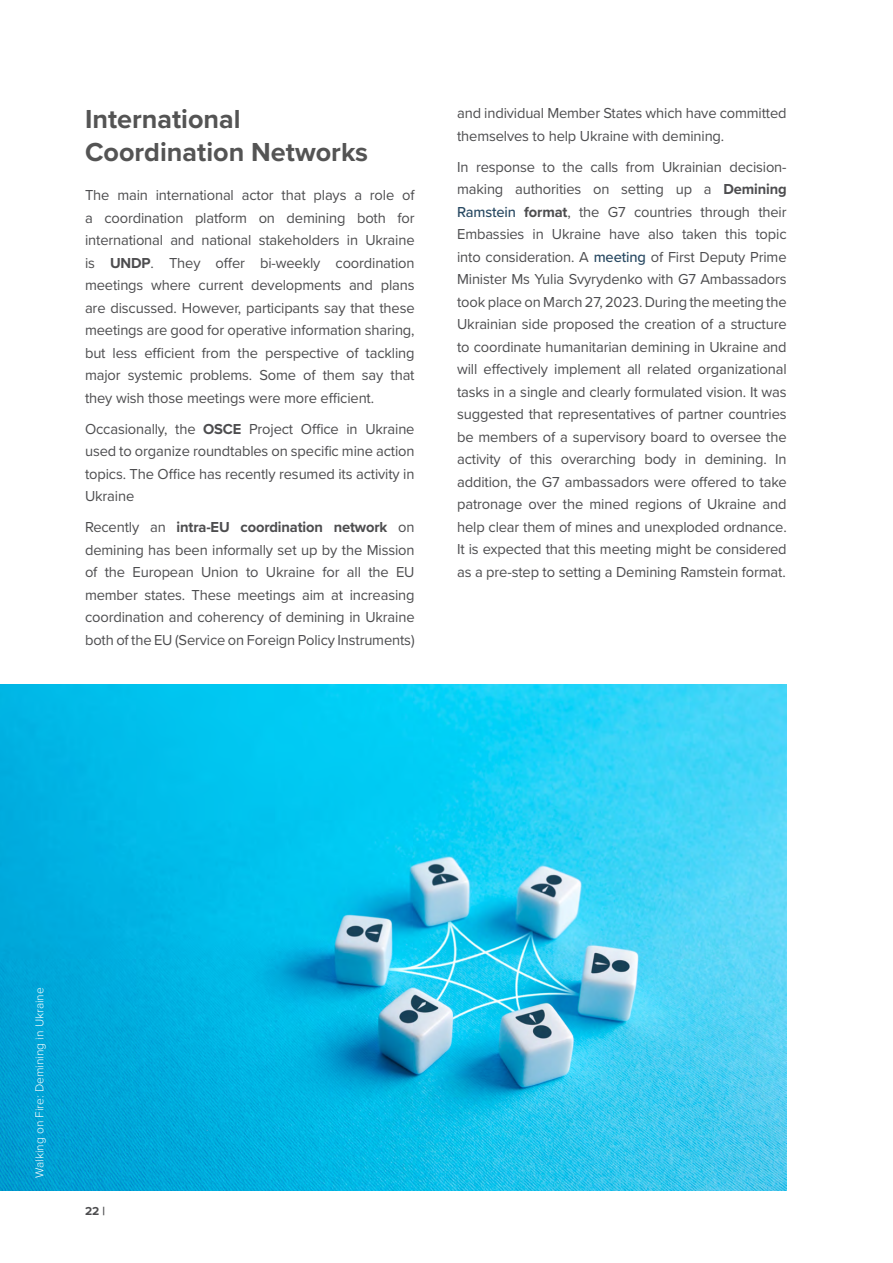
<style>
.page{position:relative;width:893px;height:1263px;background:#fff}
.page>*{position:absolute;margin:0;border:0;box-sizing:border-box;transform-origin:0 0}
.t1{font:700 27px/33px "Proxima Nova";color:#545454}
.t2{font:15px/22.5px "Proxima Nova";letter-spacing:-.01em;color:#4d4d4f;text-align:justify}
.t3{font:300 12px "Proxima Nova";color:#fff}
.t4{font:700 12px "Proxima Nova";color:#4d4d4f}
.s1{font-weight:700}
.s2{font-weight:500;color:#284962}
</style>
<div class="page">
<img style="left:0;top:684px;width:787px;height:506px">
<h1 class="t1" style="left:85px;top:102px;width:285px">International<br>Coordination Networks</h1>
<p class="t2" style="left:85px;top:183px;width:331px">The main international actor that plays a role of a coordination platform on demining both for international and national stakeholders in Ukraine is <span class="s1">UNDP</span>. They offer bi-weekly coordination meetings where current developments and plans are discussed. However, participants say that these meetings are good for operative information sharing, but less efficient from the perspective of tackling major systemic problems. Some of them say that they wish those meetings were more efficient.</p>
<p class="t2" style="left:85px;top:417px;width:331px">Occasionally, the <span class="s1">OSCE</span> Project Office in Ukraine used to organize roundtables on specific mine action topics. The Office has recently resumed its activity in Ukraine</p>
<p class="t2" style="left:85px;top:515px;width:331px">Recently an <span class="s1">intra-EU coordination network</span> on demining has been informally set up by the Mission of the European Union to Ukraine for all the EU member states. These meetings aim at increasing coordination and coherency of demining in Ukraine both of the EU (Service on Foreign Policy Instruments)</p>
<p class="t2" style="left:457px;top:101px;width:331px">and individual Member States which have committed themselves to help Ukraine with demining.</p>
<p class="t2" style="left:457px;top:155px;width:331px">In response to the calls from Ukrainian decision&shy;making authorities on setting up a <span class="s1">Demining </span><span class="s2">Ramstein</span> <span class="s1">format</span>, the G7 countries through their Embassies in Ukraine have also taken this topic into consideration. A <span class="s2">meeting</span> of First Deputy Prime Minister Ms Yulia Svyrydenko with G7 Ambassadors took place on March 27, 2023. During the meeting the Ukrainian side proposed the creation of a structure to coordinate humanitarian demining in Ukraine and will effectively implement all related organizational tasks in a single and clearly formulated vision. It was suggested that representatives of partner countries be members of a supervisory board to oversee the activity of this overarching body in demining. In addition, the G7 ambassadors were offered to take patronage over the mined regions of Ukraine and help clear them of mines and unexploded ordnance.<br>It is expected that this meeting might be considered as a pre-step to setting a Demining Ramstein format.</p>
<p class="t3" style="left:31px;top:1178px;width:192px;rotate:-90deg">Walking on Fire: Demining in Ukraine</p>
<p class="t4" style="left:85px;top:1202px;width:22px">22 |</p>
</div>
